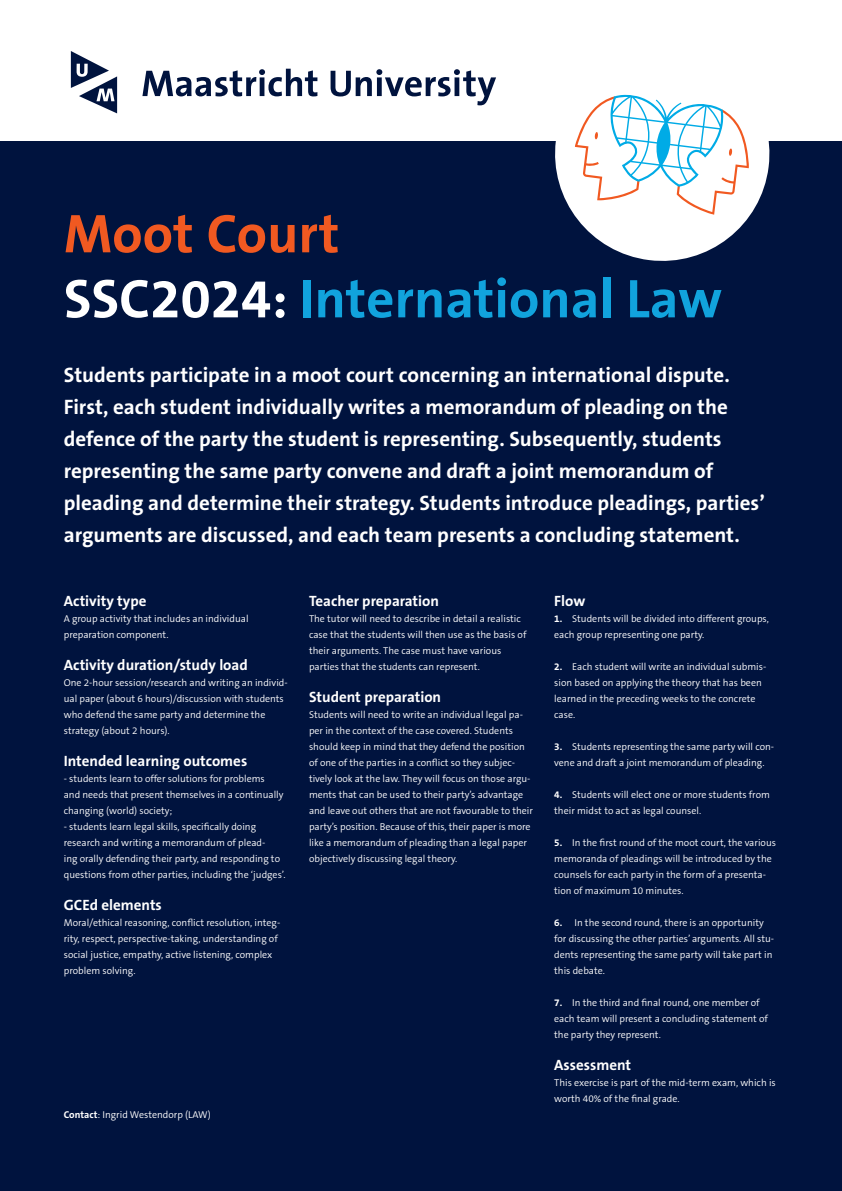
<style>
.page{position:relative;width:842px;height:1191px;background:#fff}
.page>*{position:absolute;margin:0;border:0;box-sizing:border-box;transform-origin:0 0}
.t1{font:700 55px/65px "The Sans B7";color:#11a3dd}
.t2{font:700 21px/32px "The Sans B7";color:#fff}
.t3{font:700 15px "The Sans B7";color:#fff}
.t4{font:300 10px/16px "The Sans B4";color:#fff}
.s1{color:#f15921}
.s2{color:#fff}
.s3{font-family:"The Sans B7";font-weight:700}
</style>
<div class="page">
<div style="left:0;top:142px;width:842px;height:1049px;background:#00133e"></div>
<svg style="left:549px;top:141px;width:227px;height:120px;fill:#fff"></svg>
<svg style="left:575px;top:94px;width:174px;height:121px"></svg>
<svg style="left:142px;top:69px;width:175px;height:27px"></svg>
<svg style="left:331px;top:69px;width:165px;height:36px"></svg>
<svg style="left:71px;top:51px;width:46px;height:62px"></svg>
<h1 class="t1" style="left:64px;top:204px;width:660px"><span class="s1">Moot Court<br></span><span class="s2">SSC2024:</span> International Law</h1>
<p class="t2" style="left:64px;top:360px;width:703px">Students participate in a moot court concerning an international dispute.<br>First, each student individually writes a memorandum of pleading on the defence of the party the student is representing. Subsequently, students representing the same party convene and draft a joint memorandum of pleading and determine their strategy. Students introduce pleadings, parties’ arguments are discussed, and each team presents a concluding statement.</p>
<h3 class="t3" style="left:64px;top:593px;width:84px">Activity type</h3>
<p class="t4" style="left:64px;top:611px;width:186px">A group activity that includes an individual preparation component.</p>
<h3 class="t3" style="left:64px;top:657px;width:186px">Activity duration/study load</h3>
<p class="t4" style="left:64px;top:675px;width:225px">One 2-hour session/research and writing an individ&shy;ual paper (about 6 hours)/discussion with students who defend the same party and determine the strategy (about 2 hours).</p>
<h3 class="t3" style="left:64px;top:753px;width:185px">Intended learning outcomes</h3>
<p class="t4" style="left:64px;top:771px;width:221px">- students learn to offer solutions for problems and needs that present themselves in a continually changing (world) society;</p>
<p class="t4" style="left:64px;top:819px;width:223px">- students learn legal skills, specifically doing research and writing a memorandum of plead-<br>ing orally defending their party, and responding to questions from other parties, including the ‘judges’.</p>
<h3 class="t3" style="left:64px;top:897px;width:100px">GCEd elements</h3>
<p class="t4" style="left:64px;top:915px;width:218px">Moral/ethical reasoning, conflict resolution, integ&shy;rity, respect, perspective-taking, understanding of social justice, empathy, active listening, complex problem solving.</p>
<p class="t4" style="left:64px;top:1107px;width:148px"><span class="s3">Contact</span>: Ingrid Westendorp (LAW)</p>
<h3 class="t3" style="left:309px;top:593px;width:132px">Teacher preparation</h3>
<p class="t4" style="left:309px;top:611px;width:219px">The tutor will need to describe in detail a realistic case that the students will then use as the basis of their arguments. The case must have various parties that the students can represent.</p>
<h3 class="t3" style="left:309px;top:689px;width:134px">Student preparation</h3>
<p class="t4" style="left:309px;top:707px;width:225px">Students will need to write an individual legal pa&shy;per in the context of the case covered. Students should keep in mind that they defend the position of one of the parties in a conflict so they subjec&shy;tively look at the law. They will focus on those argu&shy;ments that can be used to their party’s advantage and leave out others that are not favourable to their party’s position. Because of this, their paper is more like a memorandum of pleading than a legal paper objectively discussing legal theory.</p>
<h3 class="t3" style="left:554px;top:593px;width:33px">Flow</h3>
<p class="t4" style="left:554px;top:611px;width:216px"><span class="s3">1.</span> Students will be divided into different groups, each group representing one party.</p>
<p class="t4" style="left:554px;top:659px;width:214px"><span class="s3">2.</span> Each student will write an individual submis&shy;sion based on applying the theory that has been learned in the preceding weeks to the concrete case.</p>
<p class="t4" style="left:554px;top:739px;width:221px"><span class="s3">3.</span> Students representing the same party will con&shy;vene and draft a joint memorandum of pleading.</p>
<p class="t4" style="left:554px;top:787px;width:217px"><span class="s3">4.</span> Students will elect one or more students from their midst to act as legal counsel.</p>
<p class="t4" style="left:554px;top:835px;width:223px"><span class="s3">5.</span> In the first round of the moot court, the various memoranda of pleadings will be introduced by the counsels for each party in the form of a presenta&shy;tion of maximum 10 minutes.</p>
<p class="t4" style="left:554px;top:915px;width:221px"><span class="s3">6.</span> In the second round, there is an opportunity for discussing the other parties’ arguments. All stu&shy;dents representing the same party will take part in this debate.</p>
<p class="t4" style="left:554px;top:995px;width:215px"><span class="s3">7.</span> In the third and final round, one member of each team will present a concluding statement of the party they represent.</p>
<h3 class="t3" style="left:554px;top:1057px;width:78px">Assessment</h3>
<p class="t4" style="left:554px;top:1075px;width:223px">This exercise is part of the mid-term exam, which is worth 40% of the final grade.</p>
</div>
